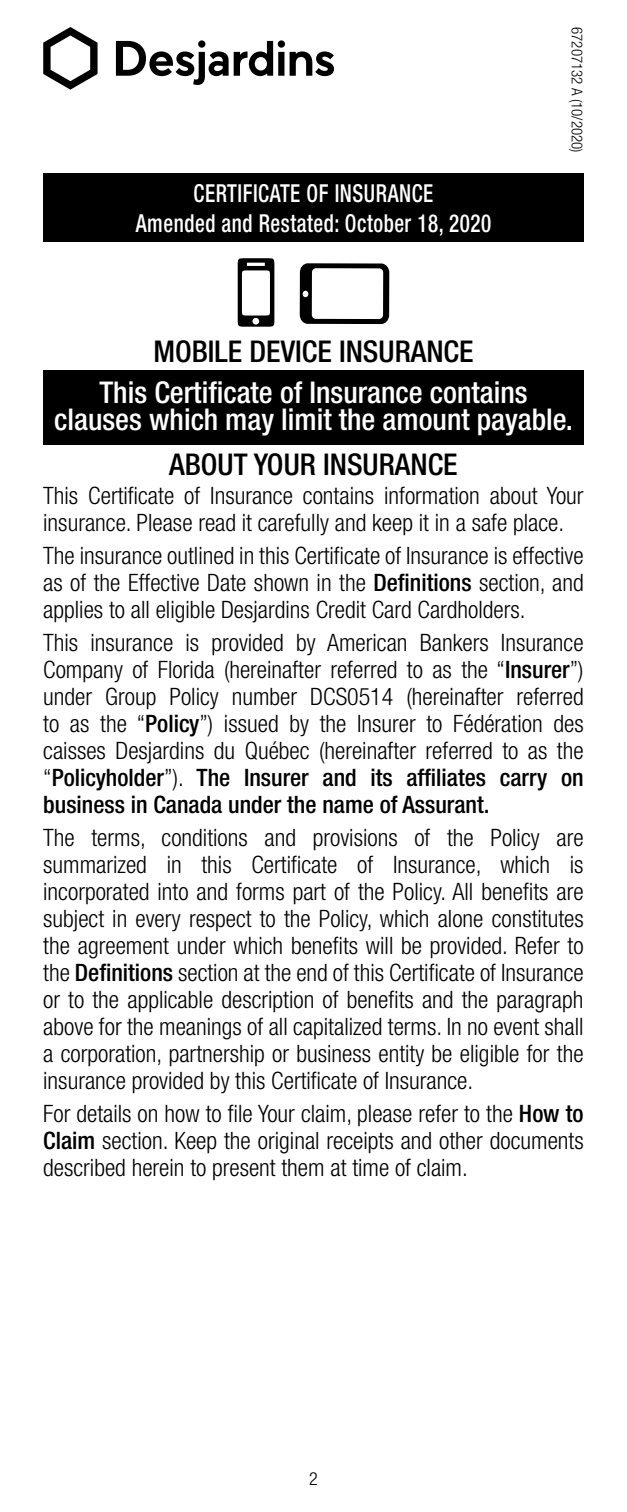
<style>
.page{position:relative;width:627px;height:1512px;background:#fff}
.page>*{position:absolute;margin:0;border:0;box-sizing:border-box;transform-origin:0 0}
.t1{font:500 condensed 30px/27px "Helvetica Neue";color:#fff;text-align:center}
.t2{font:500 condensed 30px "Helvetica Neue";color:#000}
.t3{font:500 condensed 24.9px/30px "Helvetica Neue";letter-spacing:.025em;color:#fff;text-align:center;scale:.85 1}
.t4{font:300 condensed 24px/27px "Helvetica Neue";color:#000;text-align:justify}
.t5{font:300 condensed 18px "Helvetica Neue";color:#000}
.t6{font:300 condensed 15px "Helvetica Neue";color:#000}
.s1{font-weight:500}
</style>
<div class="page">
<div style="left:43px;top:173px;width:540px;height:69px;background:#000"></div>
<div style="left:43px;top:370px;width:540px;height:75px;background:#000"></div>
<svg style="left:43px;top:27px;width:54px;height:63px"></svg>
<div style="left:278px;top:52px;width:6px;height:24px;background:#000"></div>
<svg style="left:277px;top:40px;width:8px;height:8px"></svg>
<svg style="left:289px;top:51px;width:45px;height:25px"></svg>
<svg style="left:116px;top:40px;width:157px;height:45px"></svg>
<svg style="left:237px;top:258px;width:37px;height:69px"></svg>
<svg style="left:299px;top:263px;width:90px;height:61px"></svg>
<h1 class="t3" style="left:136px;top:178px;width:419px">CERTIFICATE OF INSURANCE<br>Amended and Restated: October 18, 2020</h1>
<p class="t6" style="left:585px;top:27px;width:127px;rotate:90deg">67207132 A (10/2020)</p>
<h2 class="t2" style="left:153px;top:334px;width:321px">MOBILE DEVICE INSURANCE</h2>
<p class="t1" style="left:54px;top:378px;width:520px">This Certificate of Insurance contains clauses which may limit the amount payable.</p>
<h3 class="t2" style="left:169px;top:446px;width:290px">ABOUT YOUR INSURANCE</h3>
<p class="t4" style="left:43px;top:482px;width:541px">This Certificate of Insurance contains information about Your insurance. Please read it carefully and keep it in a safe place.</p>
<p class="t4" style="left:43px;top:542px;width:541px">The insurance outlined in this Certificate of Insurance is effective as of the Effective Date shown in the <span class="s1">Definitions</span> section, and applies to all eligible Desjardins Credit Card Cardholders.</p>
<p class="t4" style="left:43px;top:629px;width:541px">This insurance is provided by American Bankers Insurance Company of Florida (hereinafter referred to as the “<span class="s1">Insurer</span>”) under Group Policy number DCS0514 (hereinafter referred to as the “<span class="s1">Policy</span>”) issued by the Insurer to Fédération des caisses Desjardins du Québec (hereinafter referred to as the “<span class="s1">Policyholder</span>”). <span class="s1">The Insurer and its affiliates carry on business in Canada under the name of Assurant.</span></p>
<p class="t4" style="left:43px;top:824px;width:541px">The terms, conditions and provisions of the Policy are summarized in this Certificate of Insurance, which is incorporated into and forms part of the Policy. All benefits are subject in every respect to the Policy, which alone constitutes the agreement under which benefits will be provided. Refer to the <span class="s1">Definitions</span> section at the end of this Certificate of Insurance or to the applicable description of benefits and the paragraph above for the meanings of all capitalized terms. In no event shall a corporation, partnership or business entity be eligible for the insurance provided by this Certificate of Insurance.</p>
<p class="t4" style="left:43px;top:1100px;width:541px">For details on how to file Your claim, please refer to the <span class="s1">How to Claim</span> section. Keep the original receipts and other documents described herein to present them at time of claim.</p>
<p class="t5" style="left:309px;top:1468px;width:10px">2</p>
</div>
